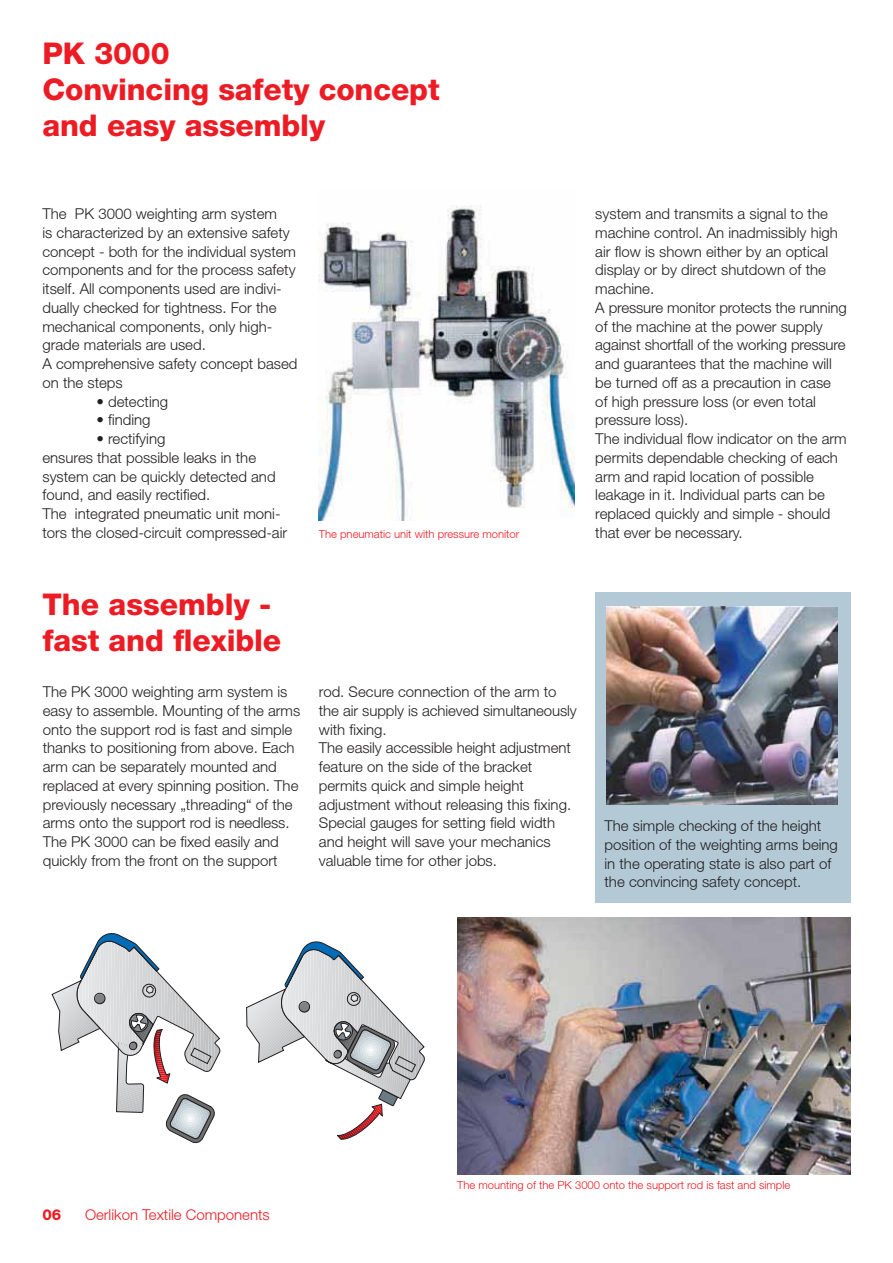
<style>
.page{position:relative;width:893px;height:1263px;background:#fff}
.page>*{position:absolute;margin:0;border:0;box-sizing:border-box;transform-origin:0 0}
.t1{font:800 30px/36px "Helvetica Neue LT";letter-spacing:-.005em;color:#ed1c24}
.t2{font:300 15px/18.8px "Helvetica Neue LT";color:#231f20}
.t3{font:300 15px "Helvetica Neue LT";color:#ed1c24}
.t4{font:800 15px "Helvetica Neue LT";color:#ed1c24}
.t5{font:300 11.25px "Helvetica Neue LT";color:#ed1c24}
</style>
<div class="page">
<img style="left:319px;top:205px;width:255px;height:316px">
<div style="left:595px;top:592px;width:255px;height:311px;background:#b3cad6"></div>
<img style="left:606px;top:606px;width:232px;height:199px">
<svg style="left:246px;top:941px;width:179px;height:199px"></svg>
<svg style="left:51px;top:933px;width:170px;height:211px"></svg>
<img style="left:457px;top:918px;width:393px;height:256px">
<h1 class="t1" style="left:42px;top:38px;width:399px">PK 3000<br>Convincing safety concept and easy assembly</h1>
<p class="t2" style="left:42px;top:206px;width:257px">The PK 3000 weighting arm system<br>is characterized by an extensive safety concept - both for the individual system components and for the process safety itself. All components used are indivi&shy;dually checked for tightness. For the mechanical components, only high&shy;grade materials are used.<br>A comprehensive safety concept based on the steps</p>
<p class="t2" style="left:96px;top:393px;width:73px">• detecting</p>
<p class="t2" style="left:96px;top:412px;width:56px">• finding</p>
<p class="t2" style="left:42px;top:431px;width:246px;text-indent:54px">• rectifying<br>ensures that possible leaks in the system can be quickly detected and found, and easily rectified.<br>The integrated pneumatic unit moni&shy;tors the closed-circuit compressed-air</p>
<h1 class="t1" style="left:42px;top:589px;width:240px">The assembly - fast and flexible</h1>
<p class="t2" style="left:595px;top:206px;width:253px">system and transmits a signal to the machine control. An inadmissibly high air flow is shown either by an optical display or by direct shutdown of the machine.<br>A pressure monitor protects the running of the machine at the power supply against shortfall of the working pressure and guarantees that the machine will be turned off as a precaution in case of high pressure loss (or even total pressure loss).<br>The individual flow indicator on the arm permits dependable checking of each arm and rapid location of possible leakage in it. Individual parts can be replaced quickly and simple - should</p>
<p class="t5" style="left:319px;top:530px;width:202px">The pneumatic unit with pressure monitor</p>
<p class="t2" style="left:595px;top:525px;width:149px">that ever be necessary.</p>
<p class="t2" style="left:43px;top:684px;width:259px">The PK 3000 weighting arm system is easy to assemble. Mounting of the arms onto the support rod is fast and simple thanks to positioning from above. Each arm can be separately mounted and replaced at every spinning position. The previously necessary „threading“ of the arms onto the support rod is needless.<br>The PK 3000 can be fixed easily and quickly from the front on the support</p>
<p class="t2" style="left:319px;top:684px;width:259px">rod. Secure connection of the arm to the air supply is achieved simultaneously with fixing.<br>The easily accessible height adjustment feature on the side of the bracket permits quick and simple height adjustment without releasing this fixing.<br>Special gauges for setting field width and height will save your mechanics valuable time for other jobs.</p>
<p class="t2" style="left:604px;top:818px;width:235px">The simple checking of the height position of the weighting arms being in the operating state is also part of the convincing safety concept.</p>
<p class="t4" style="left:42px;top:1210px;width:20px">06</p>
<p class="t3" style="left:85px;top:1210px;width:186px">Oerlikon Textile Components</p>
<p class="t5" style="left:457px;top:1181px;width:335px">The mounting of the PK 3000 onto the support rod is fast and simple</p>
</div>
